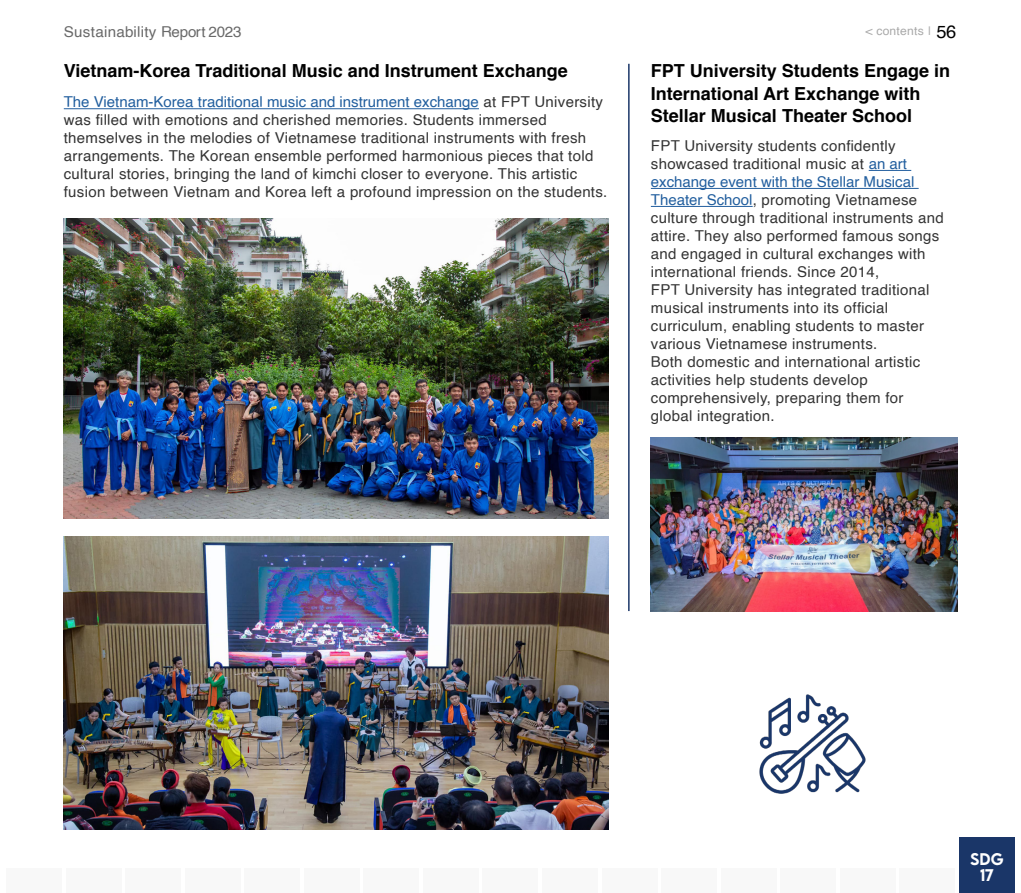
<style>
.page{position:relative;width:1021px;height:893px;background:#fff}
.page>*{position:absolute;margin:0;border:0;box-sizing:border-box;transform-origin:0 0}
.t1{font:700 18px/22.5px "Helvetica";color:#000}
.t2{font:15px/18px "Helvetica";letter-spacing:.02em;color:#333}
.t3{font:15px "Helvetica";letter-spacing:.02em;color:#696969}
.t4{font:500 15px/16.5px "LEMONMILK";color:#fff;text-align:center}
.t5{font:12px "Helvetica";letter-spacing:.02em;color:#a9a9a9}
.s1{font-size:18px;color:#000}
.s2{color:#215e9e}
</style>
<div class="page">
<div style="left:6px;top:868px;width:56px;height:25px;background:#f8f8f8"></div>
<div style="left:483px;top:868px;width:55px;height:25px;background:#f8f8f8"></div>
<div style="left:244px;top:868px;width:56px;height:25px;background:#f8f8f8"></div>
<div style="left:721px;top:868px;width:55px;height:25px;background:#f8f8f8"></div>
<div style="left:125px;top:868px;width:56px;height:25px;background:#f8f8f8"></div>
<div style="left:602px;top:868px;width:55px;height:25px;background:#f8f8f8"></div>
<div style="left:364px;top:868px;width:55px;height:25px;background:#f8f8f8"></div>
<div style="left:840px;top:868px;width:55px;height:25px;background:#f8f8f8"></div>
<div style="left:66px;top:868px;width:55px;height:25px;background:#f8f8f8"></div>
<div style="left:542px;top:868px;width:55px;height:25px;background:#f8f8f8"></div>
<div style="left:304px;top:868px;width:55px;height:25px;background:#f8f8f8"></div>
<div style="left:780px;top:868px;width:56px;height:25px;background:#f8f8f8"></div>
<div style="left:185px;top:868px;width:55px;height:25px;background:#f8f8f8"></div>
<div style="left:661px;top:868px;width:55px;height:25px;background:#f8f8f8"></div>
<div style="left:423px;top:868px;width:55px;height:25px;background:#f8f8f8"></div>
<div style="left:899px;top:868px;width:56px;height:25px;background:#f8f8f8"></div>
<div style="left:959px;top:838px;width:55px;height:55px;background:#1a3668"></div>
<hr style="left:64px;top:108px;width:415px;height:1px;background:#215e9e">
<hr style="left:868px;top:170px;width:43px;height:1px;background:#215e9e">
<hr style="left:651px;top:188px;width:267px;height:1px;background:#215e9e">
<hr style="left:651px;top:206px;width:101px;height:1px;background:#215e9e">
<img style="left:64px;top:218px;width:544px;height:301px">
<img style="left:64px;top:536px;width:544px;height:293px">
<img style="left:651px;top:438px;width:306px;height:173px">
<hr style="left:628px;top:64px;width:1px;height:547px;background:#1a3668">
<img style="left:759px;top:694px;width:107px;height:100px">
<p class="t3" style="left:64px;top:20px;width:179px">Sustainability Report 2023</p>
<p class="t5" style="left:865px;top:22px;width:92px">&lt; contents | <span class="s1">56</span></p>
<p class="t1" style="left:64px;top:60px;width:505px">Vietnam-Korea Traditional Music and Instrument Exchange</p>
<p class="t1" style="left:651px;top:60px;width:301px">FPT University Students Engage in<br>International Art Exchange with<br>Stellar Musical Theater School</p>
<p class="t2" style="left:64px;top:93px;width:545px"><span class="s2">The Vietnam-Korea traditional music and instrument exchange</span> at FPT University was filled with emotions and cherished memories. Students immersed themselves in the melodies of Vietnamese traditional instruments with fresh arrangements. The Korean ensemble performed harmonious pieces that told cultural stories, bringing the land of kimchi closer to everyone. This artistic fusion between Vietnam and Korea left a profound impression on the students.</p>
<p class="t2" style="left:651px;top:137px;width:294px">FPT University students confidently showcased traditional music at <span class="s2">an art exchange event with the Stellar Musical Theater School</span>, promoting Vietnamese culture through traditional instruments and attire. They also performed famous songs and engaged in cultural exchanges with international friends. Since 2014,<br>FPT University has integrated traditional musical instruments into its official curriculum, enabling students to master various Vietnamese instruments.<br>Both domestic and international artistic activities help students develop comprehensively, preparing them for global integration.</p>
<p class="t4" style="left:970px;top:850px;width:35px">SDG<br>17</p>
</div>
